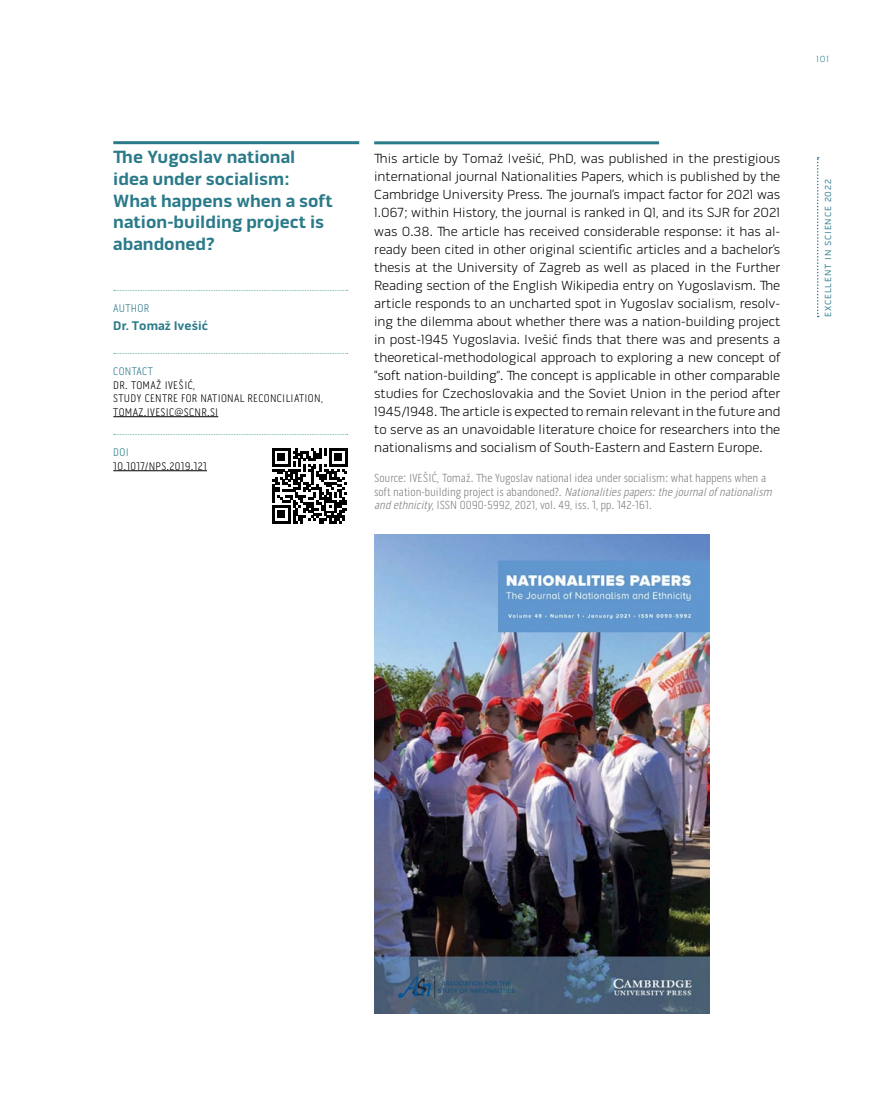
<style>
.page{position:relative;width:893px;height:1106px;background:#fff}
.page>*{position:absolute;margin:0;border:0;box-sizing:border-box;transform-origin:0 0}
.t1{font:700 18px/21.6px "Bose Gothic";color:#2a7a89}
.t2{font:300 13.5px/18px "Bose Gothic";color:#000;text-align:justify}
.t3{font:700 12.75px "Bose Gothic";color:#2a7a89}
.t4{font:300 12px/13.5px "Pill Gothic 300 mg";color:#808285}
.t5{font:300 11.25px/13.5px "Pill Gothic 300 mg";letter-spacing:.03em;color:#000}
.t6{font:300 11.25px "Pill Gothic 300 mg";letter-spacing:.03em;color:#2a7a89}
.t7{font:9px "Bose Gothic";letter-spacing:.1em;color:#2a7a89}
.t8{font:300 9px "Bose Gothic";color:#2a7a89}
.s1{font-style:italic}
</style>
<div class="page">
<svg style="left:817px;top:157px;width:2px;height:160px"></svg>
<hr style="left:374px;top:141px;width:285px;height:3px;background:#2a7a89">
<img style="left:374px;top:534px;width:335px;height:479px">
<hr style="left:113px;top:141px;width:246px;height:3px;background:#2a7a89">
<svg style="left:114px;top:290px;width:234px;height:1px"></svg>
<svg style="left:114px;top:353px;width:234px;height:1px"></svg>
<hr style="left:113px;top:416px;width:105px;height:1px;background:#000">
<svg style="left:114px;top:434px;width:234px;height:1px"></svg>
<hr style="left:113px;top:470px;width:94px;height:1px;background:#000">
<svg style="left:272px;top:448px;width:75px;height:75px"></svg>
<h1 class="t1" style="left:113px;top:146px;width:221px">The Yugoslav national idea under socialism:<br>What happens when a soft nation‑building project is abandoned?</h1>
<p class="t6" style="left:113px;top:302px;width:37px">AUTHOR</p>
<p class="t3" style="left:113px;top:318px;width:96px">Dr. Tomaž Ivešić</p>
<p class="t6" style="left:113px;top:365px;width:41px">CONTACT</p>
<p class="t5" style="left:113px;top:378px;width:211px">DR. TOMAŽ IVEŠIĆ,<br>STUDY CENTRE FOR NATIONAL RECONCILIATION,<br>TOMAZ.IVESIC@SCNR.SI</p>
<p class="t6" style="left:113px;top:446px;width:17px">DOI</p>
<p class="t5" style="left:113px;top:459px;width:95px">10.1017/NPS.2019.121</p>
<p class="t8" style="left:816px;top:54px;width:14px">101</p>
<p class="t2" style="left:374px;top:150px;width:408px">This article by Tomaž Ivešić, PhD, was published in the prestigious international journal Nationalities Papers, which is published by the Cambridge University Press. The journal’s impact factor for 2021 was 1.067; within History, the journal is ranked in Q1, and its SJR for 2021 was 0.38. The article has received considerable response: it has al‑ ready been cited in other original scientific articles and a bachelor’s thesis at the University of Zagreb as well as placed in the Further Reading section of the English Wikipedia entry on Yugoslavism. The article responds to an uncharted spot in Yugoslav socialism, resolv‑ ing the dilemma about whether there was a nation‑building project in post‑1945 Yugoslavia. Ivešić finds that there was and presents a theoretical‑methodological approach to exploring a new concept of “soft nation‑building”. The concept is applicable in other comparable studies for Czechoslovakia and the Soviet Union in the period after 1945/1948. The article is expected to remain relevant in the future and to serve as an unavoidable literature choice for researchers into the nationalisms and socialism of South‑Eastern and Eastern Europe.</p>
<p class="t4" style="left:374px;top:471px;width:402px">Source: IVEŠIĆ, Tomaž. The Yugoslav national idea under socialism: what happens when a<br>s oft n a t i o n ‑ b u i l d i n g p roj e ct i s a b a n d o n e d ? . <span class="s1">Nationalitiespapers:thejournalof nationalism andethnicity</span>, ISSN 0090‑5992, 2021, vol. 49, iss. 1, pp. 142‑161.</p>
<p class="t7" style="left:823px;top:317px;width:140px;rotate:-90deg">EXCELLENT IN SCIENCE 2022</p>
</div>
